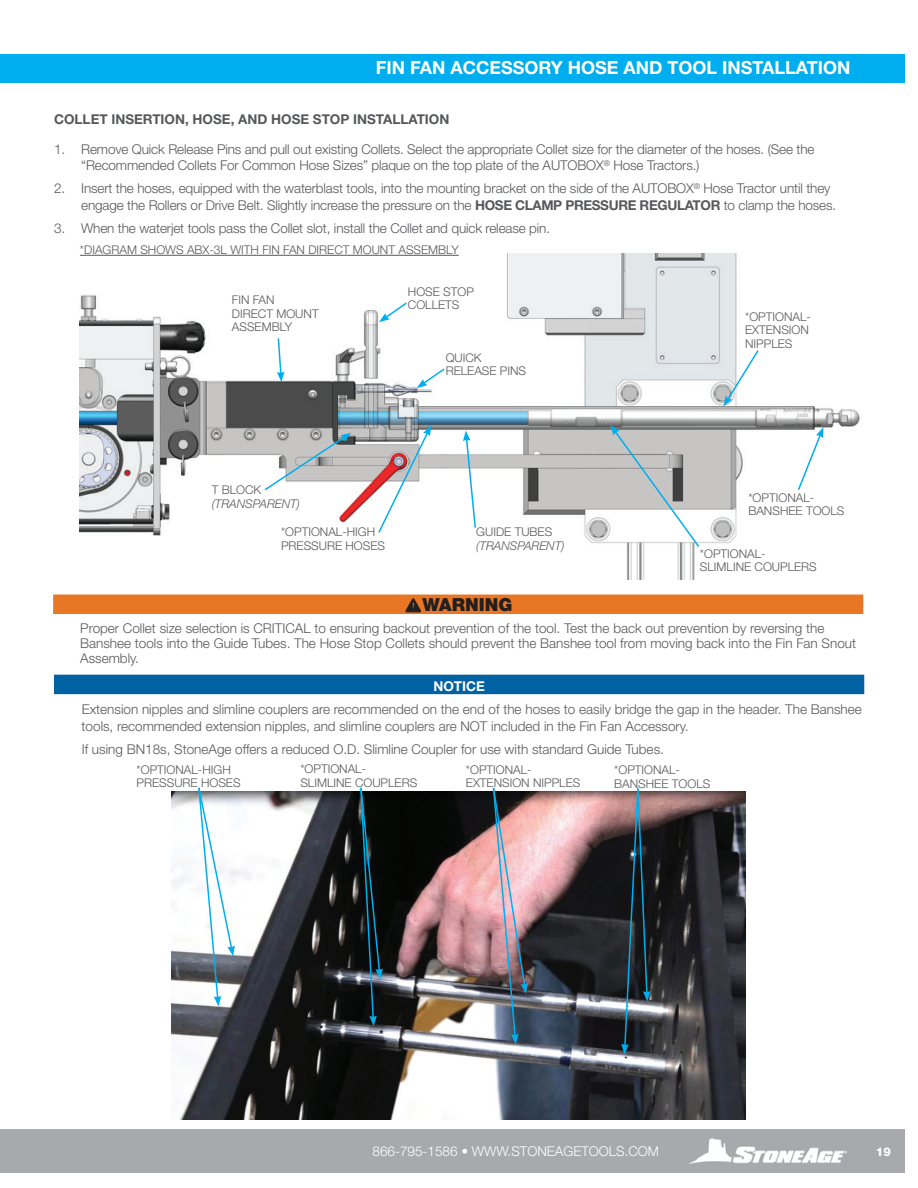
<style>
.page{position:relative;width:918px;height:1188px;background:#fff}
.page>*{position:absolute;margin:0;border:0;box-sizing:border-box;transform-origin:0 0}
.t1{font:700 18px "Helvetica Neue LT Std";color:#fff}
.t2{font:900 18px "Helvetica Neue LT Std";color:#231f20}
.t3{font:300 13.5px/16.5px "Helvetica Neue LT Std";color:#57585a}
.t4{font:700 13.5px "Helvetica Neue LT Std";color:#57585a}
.t5{font:300 13.5px "Helvetica Neue LT Std";color:#fff}
.t6{font:700 13.5px "Helvetica Neue LT Std";color:#fff}
.t7{font:300 12px/13.5px "Helvetica Neue LT Std";color:#57585a}
.t8{font:italic 300 12px "Helvetica Neue LT Std";color:#57585a}
.t9{font:800 12px "Helvetica Neue LT Std";color:#fff}
.s1{font-weight:700}
</style>
<div class="page">
<div style="left:0;top:1129px;width:904px;height:44px;background:#a8a9ad"></div>
<img style="left:689px;top:1139px;width:157px;height:25px">
<img style="left:80px;top:253px;width:780px;height:326px">
<div style="left:0;top:54px;width:904px;height:29px;background:#00aeef"></div>
<img style="left:171px;top:792px;width:574px;height:328px">
<svg style="left:197px;top:787px;width:38px;height:219px"></svg>
<svg style="left:359px;top:787px;width:24px;height:239px;background:#132930"></svg>
<img style="left:492px;top:787px;width:36px;height:257px">
<svg style="left:621px;top:787px;width:30px;height:267px;background:#364049"></svg>
<div style="left:54px;top:675px;width:810px;height:19px;background:#0062a3"></div>
<div style="left:53px;top:595px;width:810px;height:19px;background:#e87624"></div>
<svg style="left:406px;top:599px;width:15px;height:13px"></svg>
<svg style="left:797px;top:427px;width:26px;height:65px"></svg>
<svg style="left:379px;top:301px;width:30px;height:21px"></svg>
<svg style="left:417px;top:367px;width:29px;height:21px"></svg>
<svg style="left:263px;top:433px;width:88px;height:59px"></svg>
<svg style="left:277px;top:337px;width:8px;height:45px"></svg>
<svg style="left:377px;top:425px;width:54px;height:109px"></svg>
<svg style="left:610px;top:425px;width:91px;height:124px"></svg>
<svg style="left:463px;top:430px;width:14px;height:99px"></svg>
<svg style="left:724px;top:349px;width:36px;height:57px"></svg>
<hr style="left:80px;top:255px;width:379px;height:1px;background:#57585a">
<h1 class="t1" style="left:376px;top:57px;width:476px">FIN FAN ACCESSORY HOSE AND TOOL INSTALLATION</h1>
<p class="t4" style="left:54px;top:111px;width:397px">COLLET INSERTION, HOSE, AND HOSE STOP INSTALLATION</p>
<p class="t3" style="left:81px;top:141px;width:735px;text-indent:-27px">1. Remove Quick Release Pins and pull out existing Collets. Select the appropriate Collet size for the diameter of the hoses. (See the “Recommended Collets For Common Hose Sizes” plaque on the top plate of the AUTOBOX<sup>®</sup> Hose Tractors.)</p>
<p class="t3" style="left:81px;top:180px;width:757px;text-indent:-27px">2. Insert the hoses, equipped with the waterblast tools, into the mounting bracket on the side of the AUTOBOX<sup>®</sup> Hose Tractor until they engage the Rollers or Drive Belt. Slightly increase the pressure on the <span class="s1">HOSE CLAMP PRESSURE REGULATOR</span> to clamp the hoses.</p>
<p class="t3" style="left:54px;top:220px;width:497px">3. When the waterjet tools pass the Collet slot, install the Collet and quick release pin.</p>
<p class="t7" style="left:80px;top:243px;width:380px">*DIAGRAM SHOWS ABX-3L WITH FIN FAN DIRECT MOUNT ASSEMBLY</p>
<p class="t7" style="left:232px;top:293px;width:88px">FIN FAN<br>DIRECT MOUNT<br>ASSEMBLY</p>
<p class="t7" style="left:408px;top:285px;width:68px">HOSE STOP<br>COLLETS</p>
<p class="t7" style="left:446px;top:351px;width:82px">QUICK<br>RELEASE PINS</p>
<p class="t7" style="left:212px;top:483px;width:51px">T BLOCK</p>
<p class="t8" style="left:212px;top:496px;width:90px">(TRANSPARENT)</p>
<p class="t7" style="left:281px;top:525px;width:106px">*OPTIONAL-HIGH<br>PRESSURE HOSES</p>
<p class="t7" style="left:476px;top:525px;width:78px">GUIDE TUBES</p>
<p class="t8" style="left:476px;top:538px;width:90px">(TRANSPARENT)</p>
<p class="t7" style="left:745px;top:310px;width:67px">*OPTIONAL-<br>EXTENSION<br>NIPPLES</p>
<p class="t7" style="left:748px;top:491px;width:98px">*OPTIONAL-<br>BANSHEE TOOLS</p>
<p class="t7" style="left:700px;top:547px;width:118px">*OPTIONAL-<br>SLIMLINE COUPLERS</p>
<h1 class="t2" style="left:422px;top:594px;width:91px">WARNING</h1>
<p class="t3" style="left:80px;top:620px;width:777px;line-height:15px">Proper Collet size selection is CRITICAL to ensuring backout prevention of the tool. Test the back out prevention by reversing the<br>Banshee tools into the Guide Tubes. The Hose Stop Collets should prevent the Banshee tool from moving back into the Fin Fan Snout<br>Assembly.</p>
<p class="t6" style="left:433px;top:678px;width:53px">NOTICE</p>
<p class="t3" style="left:82px;top:701px;width:782px">Extension nipples and slimline couplers are recommended on the end of the hoses to easily bridge the gap in the header. The Banshee tools, recommended extension nipples, and slimline couplers are NOT included in the Fin Fan Accessory.</p>
<p class="t3" style="left:82px;top:741px;width:584px">If using BN18s, StoneAge offers a reduced O.D. Slimline Coupler for use with standard Guide Tubes.</p>
<p class="t7" style="left:137px;top:762px;width:106px">*OPTIONAL-HIGH<br>PRESSURE HOSES</p>
<p class="t7" style="left:300px;top:762px;width:118px">*OPTIONAL-<br>SLIMLINE COUPLERS</p>
<p class="t7" style="left:466px;top:762px;width:116px">*OPTIONAL-<br>EXTENSION NIPPLES</p>
<p class="t7" style="left:614px;top:763px;width:98px">*OPTIONAL-<br>BANSHEE TOOLS</p>
<p class="t5" style="left:373px;top:1143px;width:288px">866-795-1586 • WWW.STONEAGETOOLS.COM</p>
<p class="t9" style="left:876px;top:1144px;width:17px">19</p>
</div>
